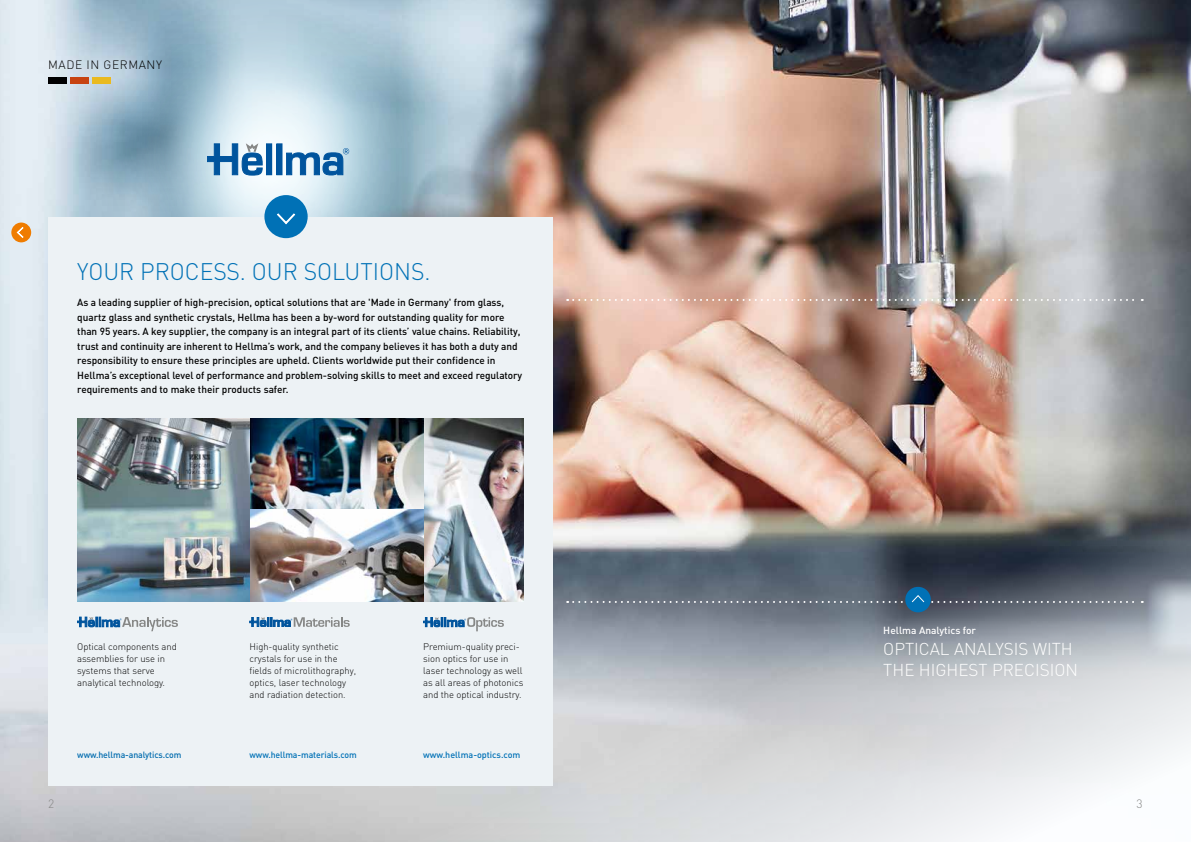
<style>
.page{position:relative;width:1191px;height:842px;background:#fff}
.page>*{position:absolute;margin:0;border:0;box-sizing:border-box;transform-origin:0 0}
.t1{font:300 23.7px "DIN";color:#0071b6}
.t2{font:300 17px/21px "DIN";color:#fff}
.t3{font:300 12px "DIN";letter-spacing:.05em;color:#000}
.t4{font:300 12px "DIN";color:#868786}
.t5{font:500 10.2px/14.5px "DIN";color:#000}
.t6{font:500 10.2px "DIN";color:#fff}
.t7{font:300 9.5px/12px "DIN";letter-spacing:-.005em;color:#000}
.t8{font:500 9px "DIN";letter-spacing:-.01em;color:#0071b6}
</style>
<div class="page">
<img style="left:380px;top:0;width:811px;height:842px">
<svg style="left:0;top:0;width:577px;height:453px;background:#aebec8"></svg>
<svg style="left:567px;top:299px;width:575px;height:2px"></svg>
<div style="left:905px;top:587px;width:25px;height:25px;background:#0071b6;border-radius:50%"></div>
<svg style="left:567px;top:595px;width:575px;height:8px;background:#677381"></svg>
<div style="left:48px;top:217px;width:505px;height:568px;background:#edf2f5"></div>
<div style="left:266px;top:144px;width:6px;height:31px;background:#00549d"></div>
<div style="left:277px;top:144px;width:5px;height:31px;background:#00549d"></div>
<div style="left:276px;top:143px;width:6px;height:32px;border:1px solid #00549d"></div>
<svg style="left:286px;top:148px;width:63px;height:28px;background:#74a4ca"></svg>
<svg style="left:207px;top:143px;width:56px;height:33px"></svg>
<div style="left:264px;top:195px;width:44px;height:43px;background:#0071b6;border-radius:50%"></div>
<svg style="left:277px;top:213px;width:18px;height:11px"></svg>
<div style="left:48px;top:77px;width:19px;height:7px;background:#000"></div>
<div style="left:70px;top:77px;width:19px;height:7px;background:#c84211"></div>
<div style="left:92px;top:77px;width:19px;height:7px;background:#eaba1f"></div>
<img style="left:77px;top:418px;width:447px;height:183px">
<svg style="left:77px;top:617px;width:101px;height:14px"></svg>
<svg style="left:423px;top:617px;width:81px;height:14px"></svg>
<svg style="left:249px;top:617px;width:101px;height:10px"></svg>
<div style="left:11px;top:223px;width:20px;height:19px;background:#ef7c00;border-radius:50%"></div>
<svg style="left:17px;top:227px;width:6px;height:11px"></svg>
<p class="t3" style="left:48px;top:57px;width:115px">MADE IN GERMANY</p>
<h1 class="t1" style="left:77px;top:256px;width:355px">YOUR PROCESS. OUR SOLUTIONS.</h1>
<p class="t5" style="left:77px;top:295px;width:446px">As a leading supplier of high-precision, optical solutions that are 'Made in Germany' from glass, quartz glass and synthetic crystals, Hellma has been a by-word for outstanding quality for more than 95 years. A key supplier, the company is an integral part of its clients’ value chains. Reliability, trust and continuity are inherent to Hellma’s work, and the company believes it has both a duty and responsibility to ensure these principles are upheld. Clients worldwide put their confidence in Hellma’s exceptional level of performance and problem-solving skills to meet and exceed regulatory requirements and to make their products safer.</p>
<p class="t7" style="left:77px;top:640px;width:101px">Optical components and assemblies for use in systems that serve analytical technology.</p>
<p class="t7" style="left:423px;top:640px;width:102px">Premium-quality preci&shy;sion optics for use in laser technology as well as all areas of photonics and the optical industry.</p>
<p class="t7" style="left:249px;top:640px;width:108px">High-quality synthetic crystals for use in the fields of microlithography, optics, laser technology and radiation detection.</p>
<p class="t8" style="left:77px;top:749px;width:106px">www.hellma-analytics.com</p>
<p class="t8" style="left:249px;top:749px;width:109px">www.hellma-materials.com</p>
<p class="t8" style="left:423px;top:749px;width:99px">www.hellma-optics.com</p>
<p class="t6" style="left:883px;top:623px;width:94px">Hellma Analytics for</p>
<h2 class="t2" style="left:883px;top:638px;width:196px">OPTICAL ANALYSIS WITH<br>THE HIGHEST PRECISION</h2>
<p class="t4" style="left:48px;top:796px;width:8px">2</p>
<p class="t4" style="left:1136px;top:796px;width:8px">3</p>
</div>
